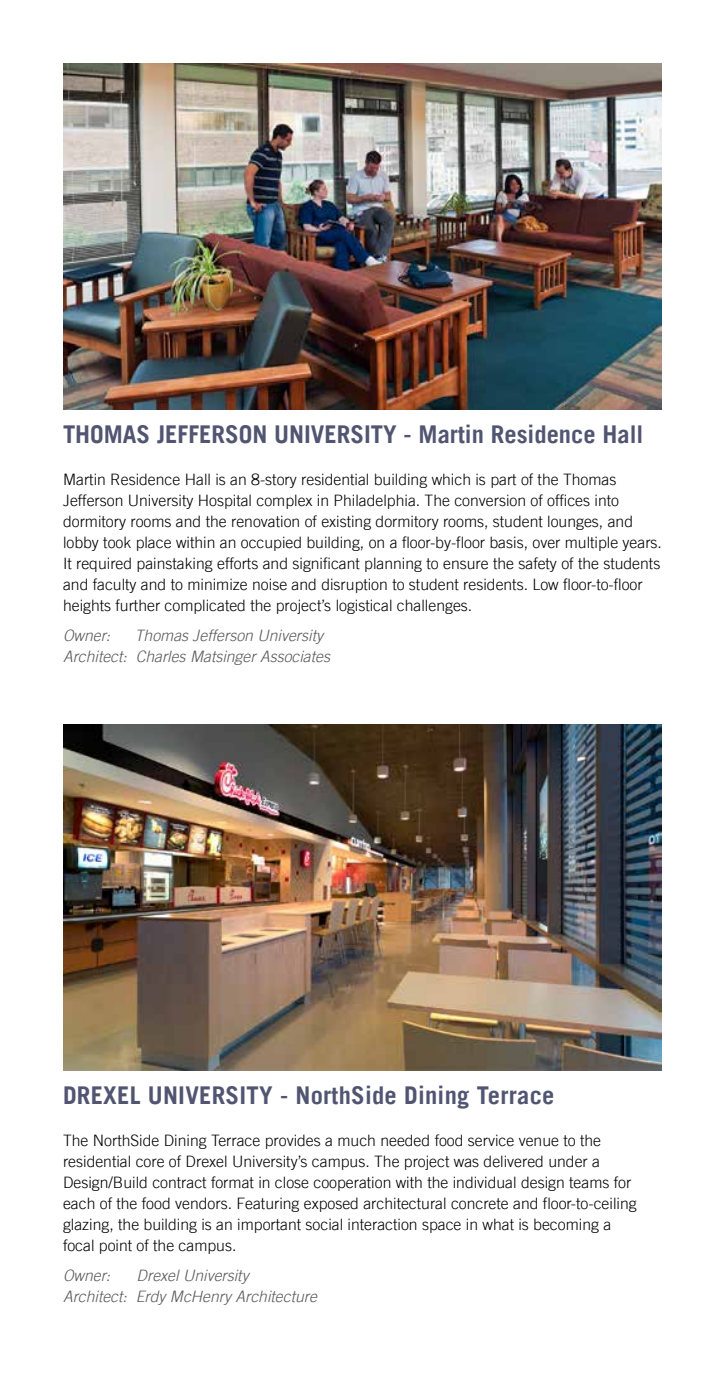
<style>
.page{position:relative;width:725px;height:1386px;background:#fff}
.page>*{position:absolute;margin:0;border:0;box-sizing:border-box;transform-origin:0 0}
.t1{font:700 24.5px "Trade Gothic";color:#515571}
.t2{font:300 15.75px/21px "Trade Gothic";color:#000}
.t3{font:italic 300 15.75px/21px "Trade Gothic";color:#58595b}
</style>
<div class="page">
<img style="left:63px;top:63px;width:599px;height:347px">
<img style="left:63px;top:724px;width:599px;height:347px">
<h1 class="t1" style="left:63px;top:419px;width:581px">THOMAS JEFFERSON UNIVERSITY - Martin Residence Hall</h1>
<p class="t2" style="left:63px;top:469px;width:600px">Martin Residence Hall is an 8-story residential building which is part of the Thomas Jefferson University Hospital complex in Philadelphia. The conversion of offices into dormitory rooms and the renovation of existing dormitory rooms, student lounges, and lobby took place within an occupied building, on a floor-by-floor basis, over multiple years.<br>It required painstaking efforts and significant planning to ensure the safety of the students and faculty and to minimize noise and disruption to student residents. Low floor-to-floor heights further complicated the project’s logistical challenges.</p>
<p class="t3" style="left:63px;top:624px;width:49px">Owner:</p>
<p class="t3" style="left:63px;top:624px;width:268px;text-indent:72px">Thomas Jefferson University<br>Architect: Charles Matsinger Associates</p>
<h1 class="t1" style="left:63px;top:1081px;width:493px">DREXEL UNIVERSITY - NorthSide Dining Terrace</h1>
<p class="t2" style="left:63px;top:1130px;width:575px">The NorthSide Dining Terrace provides a much needed food service venue to the residential core of Drexel University’s campus. The project was delivered under a Design/Build contract format in close cooperation with the individual design teams for each of the food vendors. Featuring exposed architectural concrete and floor-to-ceiling glazing, the building is an important social interaction space in what is becoming a focal point of the campus.</p>
<p class="t3" style="left:63px;top:1265px;width:49px">Owner:</p>
<p class="t3" style="left:63px;top:1265px;width:255px;text-align:center">Drexel University<br>Architect: Erdy McHenry Architecture</p>
</div>
